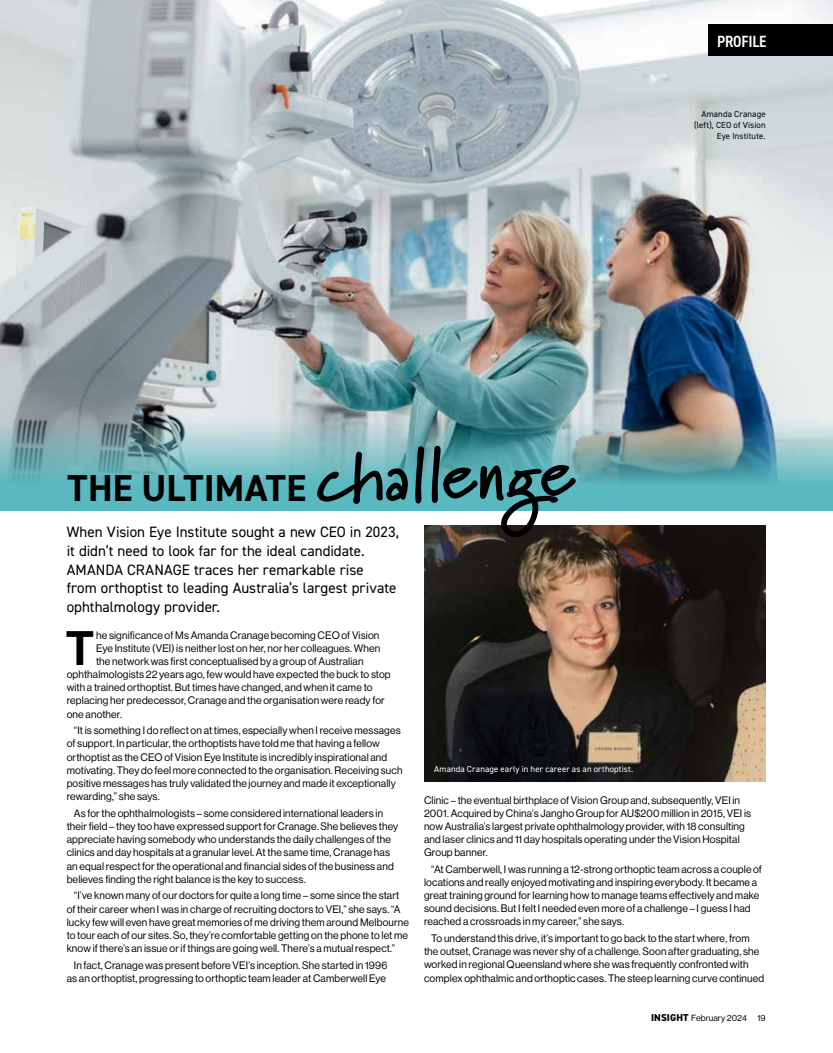
<style>
.page{position:relative;width:833px;height:1053px;background:#fff}
.page>*{position:absolute;margin:0;border:0;box-sizing:border-box;transform-origin:0 0}
.t1{font:700 72.5px "Marydale";color:#000}
.t2{font:47.38px "N Haas Grotesk DS Pro 65 Md";color:#000}
.t3{font:700 37.5px "DIN2014";color:#000}
.t4{font:600 condensed 16.25px "DIN2014";letter-spacing:-.01em;color:#fff}
.t5{font:15px/18.8px "DIN2014";color:#000}
.t6{font:10.62px/13.1px "N Haas Grotesk DS Pro 55 Rg";letter-spacing:.015em;color:#000}
.t7{font:8.75px/11.2px "DIN2014";letter-spacing:.01em;color:#000;text-align:right}
.t8{font:8.75px "DIN2014";letter-spacing:.015em;color:#fff}
.t9{font:8.75px "N Haas Grotesk DS Pro 55 Rg";letter-spacing:.01em;color:#000}
.s1{font-family:"DIN2014";font-weight:800;font-size:10px}
</style>
<div class="page">
<img style="left:0;top:0;width:833px;height:420px">
<img style="left:0;top:420px;width:833px;height:91px">
<img style="left:424px;top:525px;width:341px;height:256px">
<div style="left:709px;top:25px;width:124px;height:31px;background:#000"></div>
<h3 class="t4" style="left:717px;top:30px;width:51px">PROFILE</h3>
<p class="t7" style="left:694px;top:108px;width:73px">Amanda Cranage (left), CEO of Vision<br>Eye Institute.</p>
<h1 class="t1" style="left:314px;top:435px;width:260px;rotate:-2deg">challenge</h1>
<h3 class="t3" style="left:68px;top:463px;width:240px">THE ULTIMATE</h3>
<h3 class="t5" style="left:67px;top:522px;width:334px">When Vision Eye Institute sought a new CEO in 2023, it didn’t need to look far for the ideal candidate.<br>AMANDA CRANAGE traces her remarkable rise<br>from orthoptist to leading Australia’s largest private ophthalmology provider.</h3>
<h2 class="t2" style="left:66px;top:620px;width:30px">T</h2>
<p class="t6" style="left:96px;top:628px;width:285px">he significance of Ms Amanda Cranage becoming CEO of Vision</p>
<p class="t6" style="left:96px;top:641px;width:286px">Eye Institute (VEI) is neither lost on her, nor her colleagues. When</p>
<p class="t6" style="left:96px;top:654px;width:269px">the network was first conceptualised by a group of Australian</p>
<p class="t6" style="left:67px;top:667px;width:325px">ophthalmologists 22 years ago, few would have expected the buck to stop</p>
<p class="t6" style="left:67px;top:681px;width:307px">with a trained orthoptist. But times have changed, and when it came to</p>
<p class="t6" style="left:67px;top:694px;width:320px">replacing her predecessor, Cranage and the organisation were ready for</p>
<p class="t6" style="left:67px;top:707px;width:57px">one another.</p>
<p class="t6" style="left:67px;top:724px;width:337px;text-indent:7px">“It is something I do reflect on at times, especially when I receive messages of support. In particular, the orthoptists have told me that having a fellow orthoptist as the CEO of Vision Eye Institute is incredibly inspirational and motivating. They do feel more connected to the organisation. Receiving such positive messages has truly validated the journey and made it exceptionally rewarding,” she says.</p>
<p class="t6" style="left:67px;top:806px;width:333px;text-indent:7px">As for the ophthalmologists – some considered international leaders in their field – they too have expressed support for Cranage. She believes they appreciate having somebody who understands the daily challenges of the clinics and day hospitals at a granular level. At the same time, Cranage has an equal respect for the operational and financial sides of the business and believes finding the right balance is the key to success.</p>
<p class="t6" style="left:67px;top:889px;width:344px;text-indent:7px">“I’ve known many of our doctors for quite a long time – some since the start of their career when I was in charge of recruiting doctors to VEI,” she says. “A lucky few will even have great memories of me driving them around Melbourne to tour each of our sites. So, they’re comfortable getting on the phone to let me know if there’s an issue or if things are going well. There’s a mutual respect.”</p>
<p class="t6" style="left:67px;top:958px;width:322px;text-align:right">In fact, Cranage was present before VEI’s inception. She started in 1996 as an orthoptist, progressing to orthoptic team leader at Camberwell Eye</p>
<p class="t8" style="left:434px;top:763px;width:200px">Amanda Cranage early in her career as an orthoptist.</p>
<p class="t6" style="left:424px;top:793px;width:328px">Clinic – the eventual birthplace of Vision Group and, subsequently, VEI in 2001. Acquired by China’s Jangho Group for AU$200 million in 2015, VEI is now Australia’s largest private ophthalmology provider, with 18 consulting and laser clinics and 11 day hospitals operating under the Vision Hospital Group banner.</p>
<p class="t6" style="left:424px;top:862px;width:339px;text-indent:7px">“At Camberwell, I was running a 12-strong orthoptic team across a couple of locations and really enjoyed motivating and inspiring everybody. It became a great training ground for learning how to manage teams effectively and make sound decisions. But I felt I needed even more of a challenge – I guess I had reached a crossroads in my career,” she says.</p>
<p class="t6" style="left:424px;top:931px;width:342px;text-indent:7px">To understand this drive, it’s important to go back to the start where, from the outset, Cranage was never shy of a challenge. Soon after graduating, she worked in regional Queensland where she was frequently confronted with complex ophthalmic and orthoptic cases. The steep learning curve continued</p>
<p class="t9" style="left:651px;top:1012px;width:116px"><span class="s1">INSIGHT</span> February 2024 19</p>
</div>
